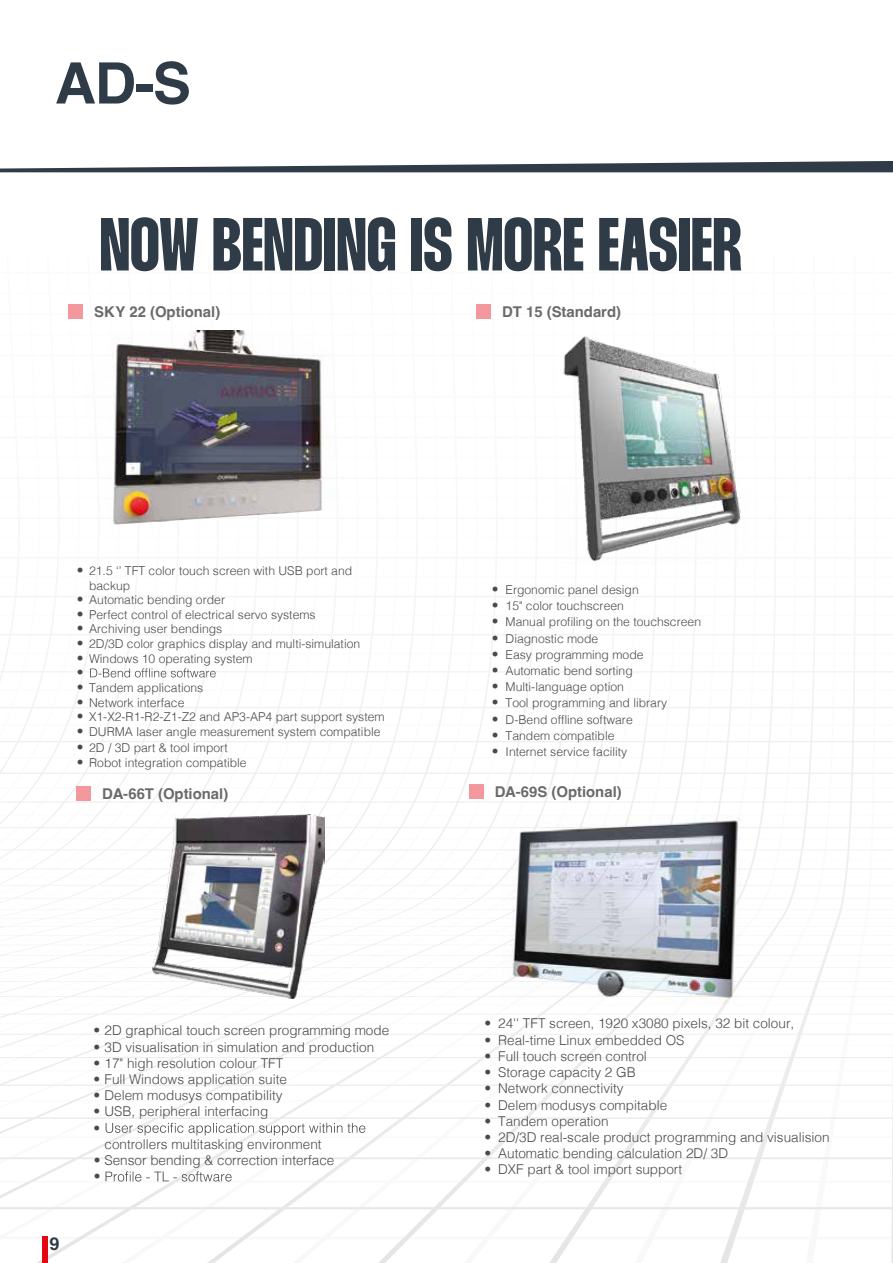
<style>
.page{position:relative;width:893px;height:1263px;background:#fff}
.page>*{position:absolute;margin:0;border:0;box-sizing:border-box;transform-origin:0 0}
.t1{font:75px "Thunder Bold LC";color:#2f3b47}
.t2{font:700 57.15px "Helvetica";color:#2f3b47}
.t3{font:700 18px "Helvetica";color:#2f3b47}
.t4{font:700 14.85px "Helvetica";color:#6a6a69}
.t5{font:300 13.5px/16.2px "Helvetica";color:#4a4a49}
.t6{font:300 12.15px/16.2px "Helvetica";color:#4a4a49}
.s1{font-size:13.5px}
</style>
<div class="page">
<div style="left:43px;top:1237px;width:5px;height:26px;background:#e30613"></div>
<svg style="left:0;top:161px;width:893px;height:11px"></svg>
<svg style="left:106px;top:1123px;width:259px;height:12px"></svg>
<svg style="left:106px;top:1171px;width:126px;height:10px"></svg>
<img style="left:152px;top:814px;width:173px;height:185px">
<img style="left:502px;top:815px;width:238px;height:188px">
<div style="left:469px;top:784px;width:15px;height:15px;background:#f3999e"></div>
<div style="left:76px;top:786px;width:15px;height:15px;background:#f3999e"></div>
<div style="left:476px;top:304px;width:15px;height:15px;background:#f3999e"></div>
<img style="left:563px;top:336px;width:178px;height:228px">
<svg style="left:90px;top:668px;width:126px;height:9px"></svg>
<div style="left:69px;top:304px;width:14px;height:15px;background:#f3999e"></div>
<img style="left:113px;top:330px;width:211px;height:195px">
<img style="left:830px;top:675px;width:63px;height:588px">
<h2 class="t2" style="left:55px;top:49px;width:138px">AD-S</h2>
<h1 class="t1" style="left:100px;top:203px;width:644px">NOW BENDING IS MORE EASIER</h1>
<p class="t4" style="left:94px;top:303px;width:128px">SKY 22 (Optional)</p>
<p class="t4" style="left:502px;top:303px;width:120px">DT 15 (Standard)</p>
<p class="t6" style="left:89px;top:563px;width:265px;line-height:14.5px;text-indent:-12px"><span class="s1">•</span> 21.5 ‘’ TFT color touch screen with USB port and backup</p>
<p class="t6" style="left:77px;top:591px;width:150px"><span class="s1">•</span> Automatic bending order</p>
<p class="t6" style="left:77px;top:606px;width:240px"><span class="s1">•</span> Perfect control of electrical servo systems</p>
<p class="t6" style="left:77px;top:620px;width:147px"><span class="s1">•</span> Archiving user bendings</p>
<p class="t6" style="left:77px;top:635px;width:285px"><span class="s1">•</span> 2D/3D color graphics display and multi-simulation</p>
<p class="t6" style="left:77px;top:649px;width:177px"><span class="s1">•</span> Windows 10 operating system</p>
<p class="t5" style="left:77px;top:663px;width:8px">•</p>
<p class="t6" style="left:77px;top:679px;width:128px"><span class="s1">•</span> Tandem applications</p>
<p class="t6" style="left:77px;top:693px;width:109px"><span class="s1">•</span> Network interface</p>
<p class="t6" style="left:77px;top:708px;width:309px"><span class="s1">•</span> X1-X2-R1-R2-Z1-Z2 and AP3-AP4 part support system</p>
<p class="t6" style="left:77px;top:722px;width:305px"><span class="s1">•</span> DURMA laser angle measurement system compatible</p>
<p class="t5" style="left:77px;top:739px;width:8px;line-height:14.5px">• •</p>
<p class="t6" style="left:89px;top:739px;width:159px;line-height:14.5px">2D / 3D part &amp; tool import<br>Robot integration compatible</p>
<p class="t4" style="left:102px;top:784px;width:128px">DA-66T (Optional)</p>
<h3 class="t3" style="left:49px;top:1232px;width:12px">9</h3>
<p class="t5" style="left:94px;top:1021px;width:297px">• 2D graphical touch screen programming mode</p>
<p class="t5" style="left:94px;top:1038px;width:282px">• 3D visualisation in simulation and production</p>
<p class="t5" style="left:94px;top:1054px;width:191px">• 17" high resolution colour TFT</p>
<p class="t5" style="left:94px;top:1070px;width:195px">• Full Windows application suite</p>
<p class="t5" style="left:94px;top:1086px;width:190px">• Delem modusys compatibility</p>
<p class="t5" style="left:94px;top:1102px;width:176px">• USB, peripheral interfacing •</p>
<p class="t5" style="left:104px;top:1135px;width:219px">controllers multitasking environment</p>
<p class="t5" style="left:94px;top:1151px;width:242px">• Sensor bending &amp; correction interface •</p>
<p class="t5" style="left:492px;top:580px;width:8px">• •</p>
<p class="t5" style="left:492px;top:612px;width:8px">• •</p>
<p class="t5" style="left:492px;top:645px;width:8px;text-align:justify">• • • • • •</p>
<p class="t5" style="left:492px;top:742px;width:8px">•</p>
<p class="t6" style="left:506px;top:581px;width:197px">Ergonomic panel design<br>15" color touchscreen<br>Manual profiling on the touchscreen<br>Diagnostic mode<br>Easy programming mode<br>Automatic bend sorting<br>Multi-language option<br>Tool programming and library<br>D-Bend offline software<br>Tandem compatible<br>Internet service facility</p>
<p class="t4" style="left:495px;top:783px;width:128px">DA-69S (Optional)</p>
<p class="t5" style="left:484px;top:1014px;width:311px">• 24'' TFT screen, 1920 x3080 pixels, 32 bit colour,</p>
<p class="t5" style="left:484px;top:1031px;width:202px">• Real-time Linux embedded OS</p>
<p class="t5" style="left:484px;top:1047px;width:164px">• Full touch screen control</p>
<p class="t5" style="left:484px;top:1063px;width:153px">• Storage capacity 2 GB</p>
<p class="t5" style="left:484px;top:1079px;width:141px">• Network connectivity</p>
<p class="t5" style="left:484px;top:1096px;width:184px">• Delem modusys compitable</p>
<p class="t5" style="left:484px;top:1112px;width:126px">• Tandem operation</p>
<p class="t5" style="left:484px;top:1128px;width:347px">• 2D/3D real-scale product programming and visualision</p>
<p class="t5" style="left:484px;top:1144px;width:245px">• Automatic bending calculation 2D/ 3D</p>
<p class="t5" style="left:484px;top:1160px;width:199px">• DXF part &amp; tool import support</p>
</div>
